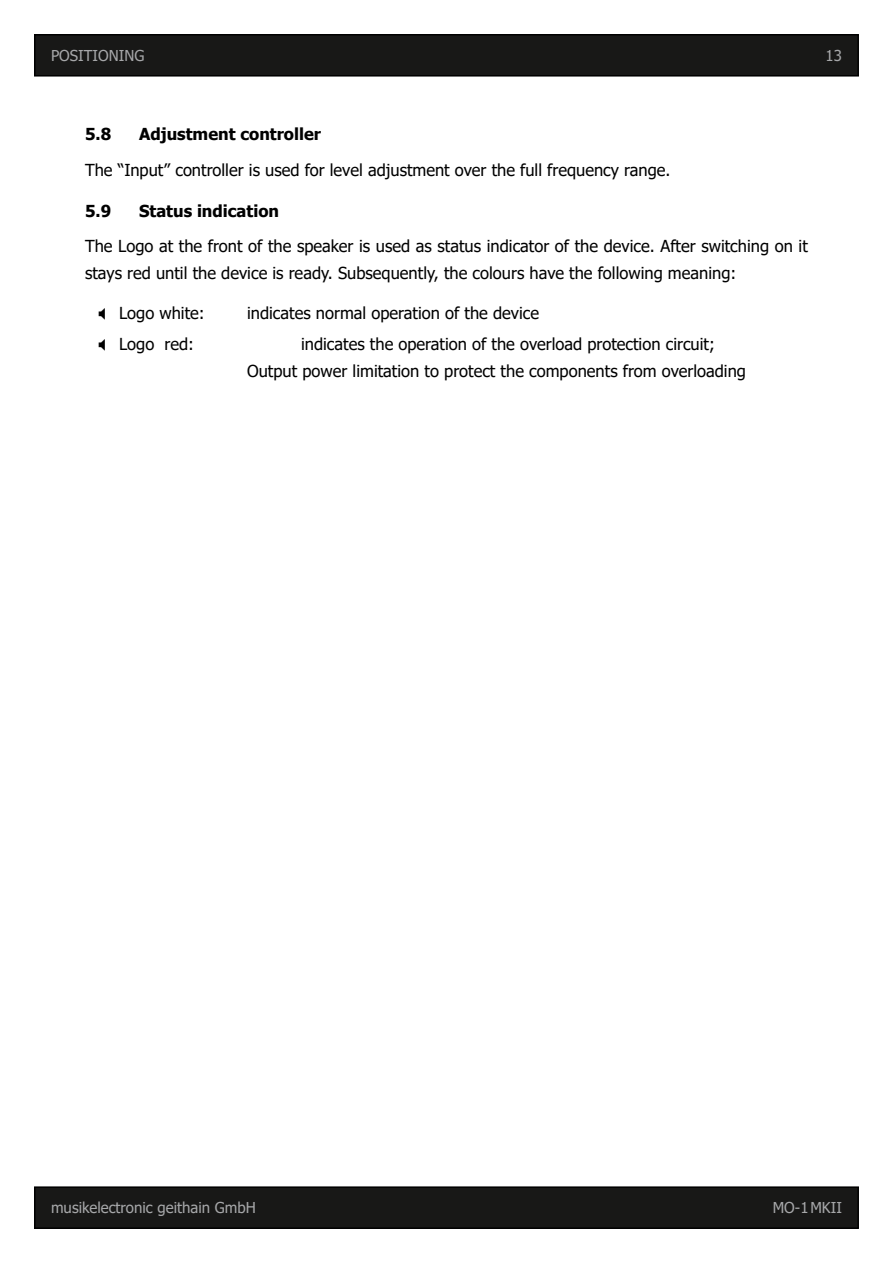
<style>
.page{position:relative;width:893px;height:1263px;background:#fff}
.page>*{position:absolute;margin:0;border:0;box-sizing:border-box;transform-origin:0 0}
.t1{font:16.5px/27px "Tahoma";color:#000}
.t2{font:700 16.5px "Tahoma";color:#000}
.t3{font:15px "Tahoma";color:#a6a7a9}
</style>
<div class="page">
<div style="left:35px;top:35px;width:823px;height:41px;background:#181817"></div>
<div style="left:34px;top:34px;width:825px;height:43px;border:2px solid #000"></div>
<div style="left:35px;top:1187px;width:823px;height:41px;background:#181817"></div>
<div style="left:34px;top:1186px;width:825px;height:43px;border:2px solid #000"></div>
<p class="t3" style="left:51px;top:46px;width:95px">POSITIONING</p>
<p class="t3" style="left:826px;top:45px;width:18px">13</p>
<p class="t2" style="left:85px;top:123px;width:28px">5.8</p>
<p class="t2" style="left:139px;top:123px;width:183px">Adjustment controller</p>
<p class="t1" style="left:85px;top:157px;width:587px">The “Input” controller is used for level adjustment over the full frequency range.</p>
<p class="t2" style="left:85px;top:199px;width:28px">5.9</p>
<p class="t2" style="left:139px;top:199px;width:142px">Status indication</p>
<p class="t1" style="left:85px;top:234px;width:724px">The Logo at the front of the speaker is used as status indicator of the device. After switching on it stays red until the device is ready. Subsequently, the colours have the following meaning:</p>
<p class="t1" style="left:119px;top:300px;width:87px">Logo white:</p>
<p class="t1" style="left:247px;top:300px;width:294px">indicates normal operation of the device</p>
<p class="t1" style="left:119px;top:332px;width:77px">Logo red:</p>
<p class="t1" style="left:247px;top:332px;width:500px;text-indent:54px">indicates the operation of the overload protection circuit;<br>Output power limitation to protect the components from overloading</p>
<p class="t3" style="left:51px;top:1198px;width:206px">musikelectronic geithain GmbH</p>
<p class="t3" style="left:773px;top:1198px;width:71px">MO-1MKII</p>
</div>
